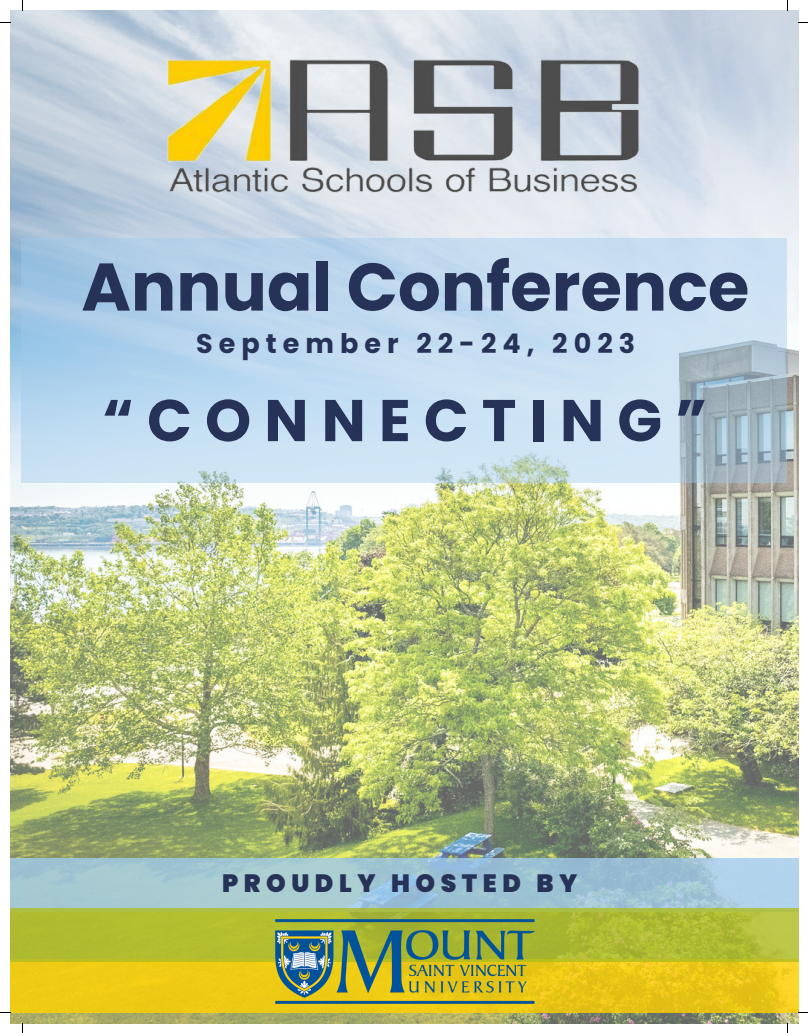
<style>
.page{position:relative;width:808px;height:1033px;background:#fff}
.page>*{position:absolute;margin:0;border:0;box-sizing:border-box;transform-origin:0 0}
.t1{font:700 67.25px "Poppins";color:#263258}
.t2{font:700 58.75px "Poppins";letter-spacing:.225em;color:#263258}
.t3{font:700 27px "Poppins";letter-spacing:.225em;color:#263258}
.t4{font:900 25px "Poppins";letter-spacing:.225em;color:#263258}
</style>
<div class="page">
<img style="left:10px;top:10px;width:788px;height:1013px">
<svg style="left:10px;top:858px;width:788px;height:50px;background:#a2c7d5"></svg>
<svg style="left:10px;top:962px;width:788px;height:50px;background:#eac817"></svg>
<svg style="left:10px;top:908px;width:788px;height:54px;background:#afbb34"></svg>
<img style="left:275px;top:920px;width:259px;height:83px">
<img style="left:159px;top:44px;width:491px;height:154px">
<svg style="left:22px;top:238px;width:765px;height:244px;background:#bfd8ec"></svg>
<p class="t1" style="left:81px;top:240px;width:669px">Annual Conference</p>
<p class="t3" style="left:196px;top:324px;width:440px">September 22-24, 2023</p>
<p class="t2" style="left:102px;top:379px;width:606px">“CONNECTING”</p>
<p class="t4" style="left:222px;top:866px;width:357px">PROUDLY HOSTED BY</p>
</div>
